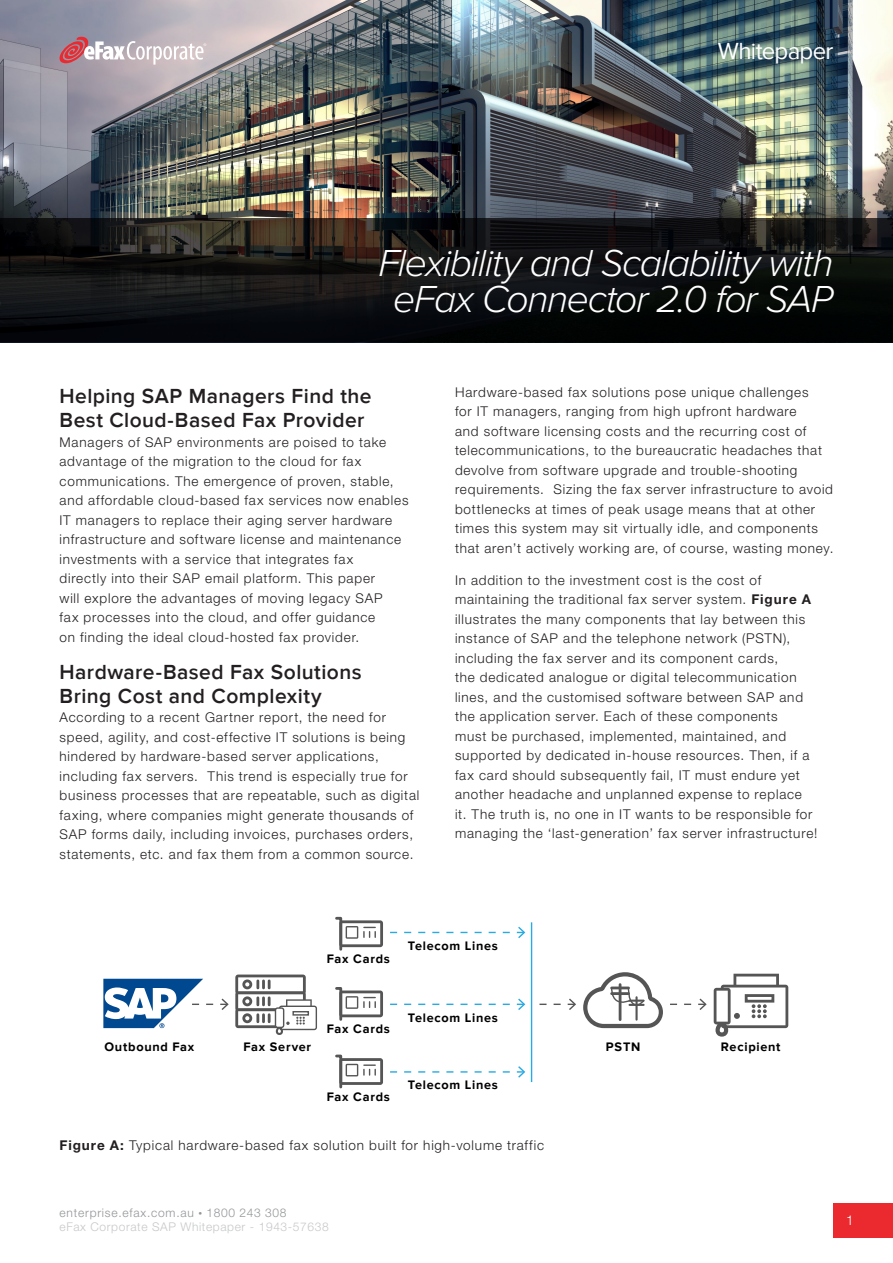
<style>
.page{position:relative;width:893px;height:1263px;background:#fff}
.page>*{position:absolute;margin:0;border:0;box-sizing:border-box;transform-origin:0 0}
.Page_Header{font:italic 300 39px/36px "Proxima Nova";letter-spacing:-.035em;color:#fff;text-align:center}
.t1{font:24px "Proxima Nova";letter-spacing:-.03em;color:#fff}
.Subheading_Black{font:600 21px/24px "Proxima Nova";letter-spacing:.02em;color:#231f20}
.t2{font:300 13.5px/19.5px "Helvetica Neue LT Std";letter-spacing:.06em;color:#231f20}
.t3{font:300 13.5px "Helvetica Neue LT Std";color:#fff}
.t4{font:700 12.75px "Proxima Nova";letter-spacing:.06em;color:#000}
.t5{font:300 12px/14.1px "Helvetica Neue LT Std";letter-spacing:.05em;color:#c7c8ca}
.s1{font-weight:700}
.s2{color:#939598}
.s3{font-size:7.5px;color:#939598}
</style>
<div class="page">
<img style="left:0;top:0;width:893px;height:219px">
<svg style="left:60px;top:37px;width:146px;height:28px"></svg>
<svg style="left:0;top:219px;width:893px;height:123px;background:#101111"></svg>
<div style="left:833px;top:1203px;width:60px;height:34px;background:#eb2a2f"></div>
<svg style="left:235px;top:974px;width:82px;height:61px"></svg>
<svg style="left:335px;top:987px;width:48px;height:34px"></svg>
<svg style="left:335px;top:1054px;width:48px;height:35px"></svg>
<svg style="left:335px;top:916px;width:48px;height:35px"></svg>
<svg style="left:583px;top:972px;width:80px;height:56px"></svg>
<svg style="left:714px;top:974px;width:74px;height:62px"></svg>
<svg style="left:103px;top:979px;width:126px;height:49px"></svg>
<svg style="left:539px;top:998px;width:37px;height:12px"></svg>
<svg style="left:670px;top:998px;width:37px;height:12px"></svg>
<svg style="left:390px;top:998px;width:135px;height:12px"></svg>
<svg style="left:390px;top:927px;width:135px;height:11px"></svg>
<svg style="left:390px;top:1066px;width:135px;height:12px"></svg>
<hr style="left:531px;top:922px;width:1px;height:160px;background:#29abe2">
<h2 class="t1" style="left:718px;top:36px;width:117px">Whitepaper</h2>
<p class="Page_Header" style="left:378px;top:246px;width:457px">Flexibility and Scalability with eFax Connector 2.0 for SAP</p>
<p class="Subheading_Black" style="left:60px;top:384px;width:314px">Helping SAP Managers Find the<br>Best Cloud-Based Fax Provider</p>
<p class="t2" style="left:60px;top:432px;width:351px">Managers of SAP environments are poised to take advantage of the migration to the cloud for fax communications. The emergence of proven, stable, and affordable cloud-based fax services now enables IT managers to replace their aging server hardware infrastructure and software license and maintenance investments with a service that integrates fax<br>directly into their SAP email platform. This paper<br>will explore the advantages of moving legacy SAP<br>fax processes into the cloud, and offer guidance<br>on finding the ideal cloud-hosted fax provider.</p>
<p class="Subheading_Black" style="left:60px;top:659px;width:304px">Hardware-Based Fax Solutions<br>Bring Cost and Complexity</p>
<p class="t2" style="left:60px;top:707px;width:361px">According to a recent Gartner report, the need for speed, agility, and cost-effective IT solutions is being hindered by hardware-based server applications, including fax servers. This trend is especially true for business processes that are repeatable, such as digital faxing, where companies might generate thousands of SAP forms daily, including invoices, purchases orders, statements, etc. and fax them from a common source.</p>
<p class="t2" style="left:455px;top:382px;width:380px">Hardware-based fax solutions pose unique challenges<br>for IT managers, ranging from high upfront hardware<br>and software licensing costs and the recurring cost of telecommunications, to the bureaucratic headaches that devolve from software upgrade and trouble-shooting requirements. Sizing the fax server infrastructure to avoid bottlenecks at times of peak usage means that at other times this system may sit virtually idle, and components that aren’t actively working are, of course, wasting money.</p>
<p class="t2" style="left:455px;top:570px;width:364px">In addition to the investment cost is the cost of maintaining the traditional fax server system. <span class="s1">Figure A </span>illustrates the many components that lay between this instance of SAP and the telephone network (PSTN), including the fax server and its component cards,<br>the dedicated analogue or digital telecommunication lines, and the customised software between SAP and the application server. Each of these components<br>must be purchased, implemented, maintained, and supported by dedicated in-house resources. Then, if a fax card should subsequently fail, IT must endure yet another headache and unplanned expense to replace<br>it. The truth is, no one in IT wants to be responsible for managing the ‘last-generation’ fax server infrastructure!</p>
<p class="t4" style="left:327px;top:951px;width:65px">Fax Cards</p>
<p class="t4" style="left:408px;top:938px;width:92px">Telecom Lines</p>
<p class="t4" style="left:104px;top:1039px;width:91px">Outbound Fax</p>
<p class="t4" style="left:243px;top:1039px;width:69px">Fax Server</p>
<p class="t4" style="left:327px;top:1021px;width:65px">Fax Cards</p>
<p class="t4" style="left:327px;top:1089px;width:65px">Fax Cards</p>
<p class="t4" style="left:408px;top:1010px;width:92px">Telecom Lines</p>
<p class="t4" style="left:408px;top:1077px;width:92px">Telecom Lines</p>
<p class="t2" style="left:60px;top:1135px;width:486px"><span class="s1">Figure A:</span> Typical hardware-based fax solution built for high-volume traffic</p>
<p class="t4" style="left:606px;top:1039px;width:36px">PSTN</p>
<p class="t4" style="left:721px;top:1039px;width:61px">Recipient</p>
<p class="t5" style="left:60px;top:1206px;width:271px"><span class="s2">enterprise.efax.com.au</span> <span class="s3">•</span> <span class="s2">1800 243 308<br></span>eFax Corporate SAP Whitepaper - 1943-57638</p>
<p class="t3" style="left:846px;top:1212px;width:9px">1</p>
</div>
